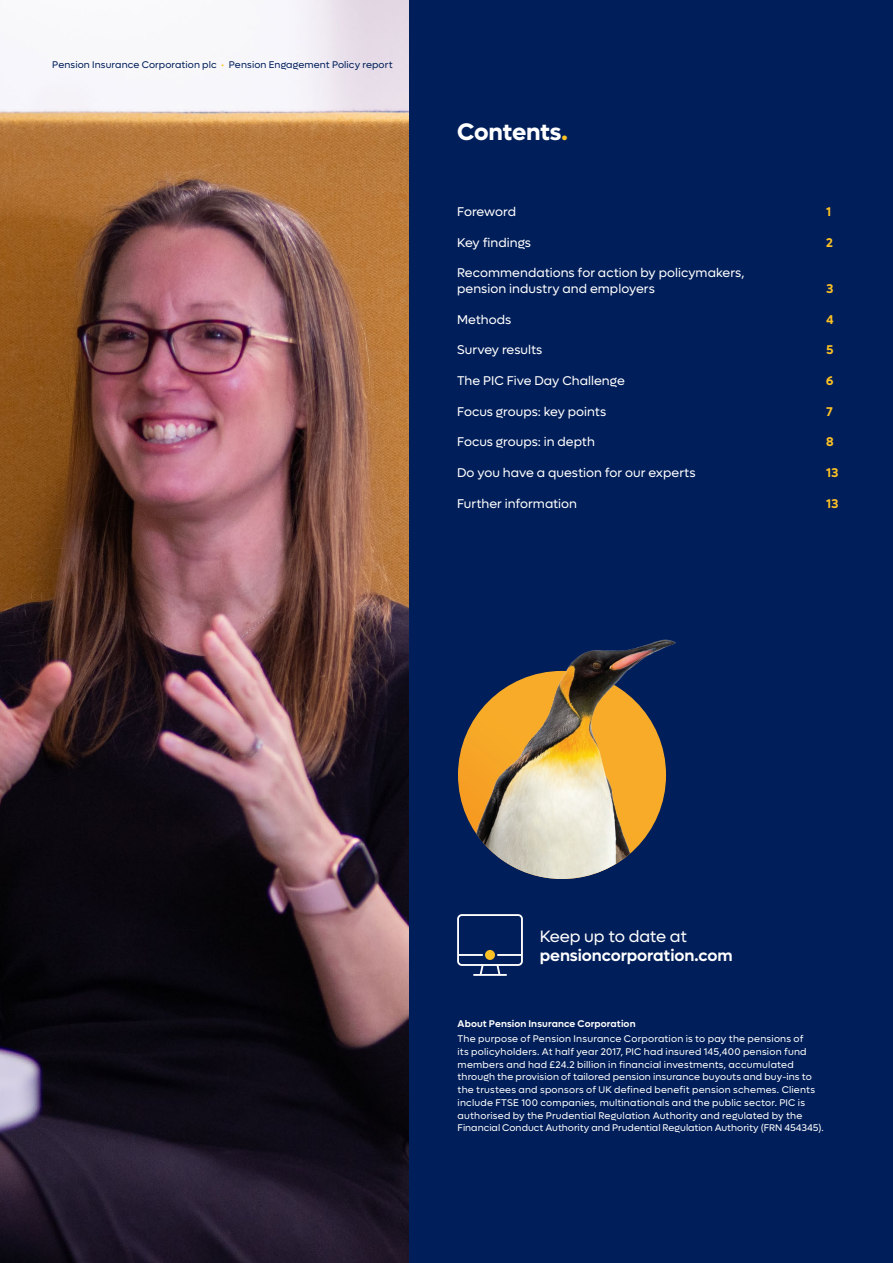
<style>
.page{position:relative;width:893px;height:1263px;background:#001e59}
.page>*{position:absolute;margin:0;border:0;box-sizing:border-box;transform-origin:0 0}
.t1{font:700 24px "Lufga";letter-spacing:-.015em;color:#fff}
.t2{font:600 16.5px/19.5px "Lufga";letter-spacing:-.005em;color:#fff}
.TL_8_-_Body{font:12.75px/15.8px "Lufga";letter-spacing:.005em;color:#fff}
.TL_8_-_Body-2{font:600 12.75px "Lufga";color:#fec224}
.TL_7_-_Footnotes{font:9.75px/12.8px "Lufga";letter-spacing:.02em;color:#fff}
.TL_7_-_Footnotes-2{font:9.75px "Lufga";letter-spacing:.015em;color:#001e59}
.TL_7_-_Footnotes-3{font:600 9.75px "Lufga";letter-spacing:.01em;color:#fff}
.s1{color:#fec224}
.s2{font-weight:400}
</style>
<div class="page">
<img style="left:458px;top:639px;width:218px;height:240px">
<svg style="left:457px;top:914px;width:66px;height:62px"></svg>
<img style="left:0;top:0;width:408px;height:1263px">
<p class="TL_7_-_Footnotes-2" style="left:52px;top:60px;width:342px">Pension Insurance Corporation plc <span class="s1">•</span> Pension Engagement Policy report</p>
<p class="t1" style="left:457px;top:118px;width:112px">Contents<span class="s1">.</span></p>
<p class="TL_8_-_Body" style="left:457px;top:204px;width:60px">Foreword</p>
<p class="TL_8_-_Body-2" style="left:826px;top:204px;width:7px">1</p>
<p class="TL_8_-_Body" style="left:457px;top:235px;width:75px">Key findings</p>
<p class="TL_8_-_Body-2" style="left:826px;top:235px;width:8px">2</p>
<p class="TL_8_-_Body" style="left:457px;top:265px;width:289px">Recommendations for action by policymakers, pension industry and employers</p>
<p class="TL_8_-_Body-2" style="left:826px;top:281px;width:9px">3</p>
<p class="TL_8_-_Body" style="left:457px;top:312px;width:56px">Methods</p>
<p class="TL_8_-_Body-2" style="left:826px;top:312px;width:9px">4</p>
<p class="TL_8_-_Body" style="left:457px;top:342px;width:87px">Survey results</p>
<p class="TL_8_-_Body-2" style="left:826px;top:343px;width:9px">5</p>
<p class="TL_8_-_Body" style="left:457px;top:373px;width:169px">The PIC Five Day Challenge</p>
<p class="TL_8_-_Body-2" style="left:826px;top:373px;width:9px">6</p>
<p class="TL_8_-_Body" style="left:457px;top:403px;width:151px">Focus groups: key points</p>
<p class="TL_8_-_Body-2" style="left:826px;top:404px;width:8px">7</p>
<p class="TL_8_-_Body" style="left:457px;top:434px;width:139px">Focus groups: in depth</p>
<p class="TL_8_-_Body-2" style="left:826px;top:434px;width:9px">8</p>
<p class="TL_8_-_Body" style="left:457px;top:465px;width:240px">Do you have a question for our experts</p>
<p class="TL_8_-_Body-2" style="left:826px;top:465px;width:14px">13</p>
<p class="TL_8_-_Body" style="left:457px;top:495px;width:121px">Further information</p>
<p class="TL_8_-_Body-2" style="left:826px;top:496px;width:14px">13</p>
<p class="t2" style="left:540px;top:926px;width:194px"><span class="s2">Keep up to date at </span>pensioncorporation.com</p>
<p class="TL_7_-_Footnotes-3" style="left:458px;top:1018px;width:180px">About Pension Insurance Corporation</p>
<p class="TL_7_-_Footnotes" style="left:458px;top:1032px;width:367px">The purpose of Pension Insurance Corporation is to pay the pensions of<br>its policyholders. At half year 2017, PIC had insured 145,400 pension fund members and had £24.2 billion in financial investments, accumulated through the provision of tailored pension insurance buyouts and buy-ins to the trustees and sponsors of UK defined benefit pension schemes. Clients include FTSE 100 companies, multinationals and the public sector. PIC is authorised by the Prudential Regulation Authority and regulated by the Financial Conduct Authority and Prudential Regulation Authority (FRN 454345).</p>
</div>
